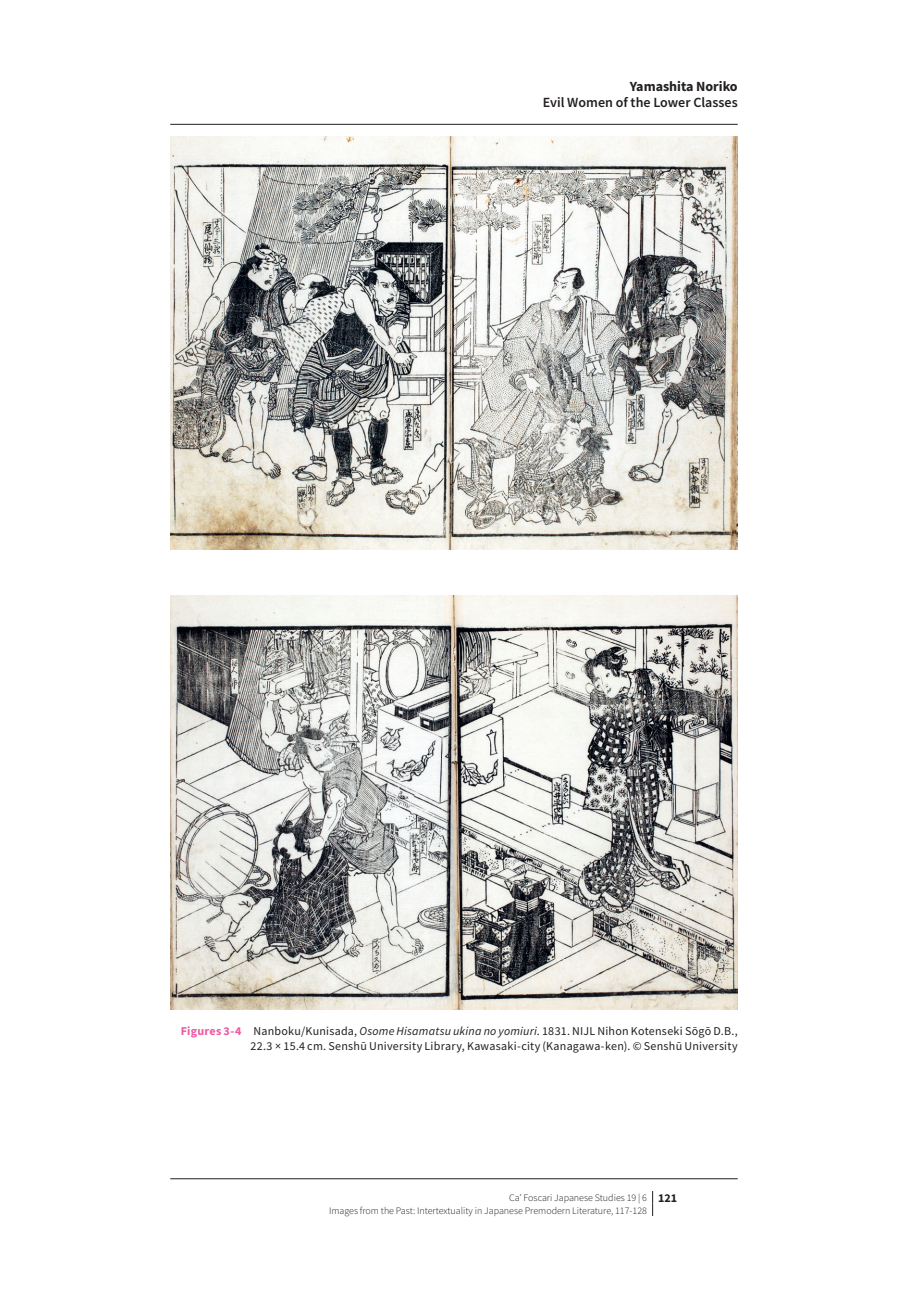
<style>
.page{position:relative;width:908px;height:1304px;background:#fff}
.page>*{position:absolute;margin:0;border:0;box-sizing:border-box;transform-origin:0 0}
.t1{font:600 14px "Source Sans Pro";color:#231f20}
.t2{font:700 14px "Source Sans Pro";color:#231f20}
.t3{font:12px/15px "Source Sans Pro";letter-spacing:.02em;color:#231f20;text-align:right}
.t4{font:300 10px/12.4px "Source Sans Pro";color:#231f20}
.s1{font-weight:700;color:#ef59a1}
.s2{font-style:italic}
.s3{font-weight:700;font-size:12px}
</style>
<div class="page">
<svg style="left:652px;top:1191px;width:1px;height:25px"></svg>
<img style="left:170px;top:136px;width:567px;height:414px">
<img style="left:170px;top:595px;width:567px;height:414px">
<hr style="left:170px;top:124px;width:567px;height:1px;background:#231f20">
<hr style="left:170px;top:1178px;width:567px;height:1px;background:#231f20">
<p class="t2" style="left:629px;top:77px;width:109px">Yamashita Noriko</p>
<p class="t1" style="left:542px;top:94px;width:196px">Evil Women of the Lower Classes</p>
<p class="t3" style="left:181px;top:1024px;width:558px"><span class="s1">Figures 3-4</span> Nanboku/Kunisada, <span class="s2">Osome Hisamatsu ukina no yomiuri</span>. 1831. NIJL Nihon Kotenseki Sōgō D.B.,<br>22.3 × 15.4 cm. Senshū University Library, Kawasaki-city (Kanagawa-ken). © Senshū University</p>
<p class="t4" style="left:329px;top:1191px;width:349px;text-indent:180px">Ca’ Foscari Japanese Studies 19 | 6 <span class="s3">121<br></span>Images from the Past: Intertextuality in Japanese Premodern Literature, 117-128</p>
</div>
